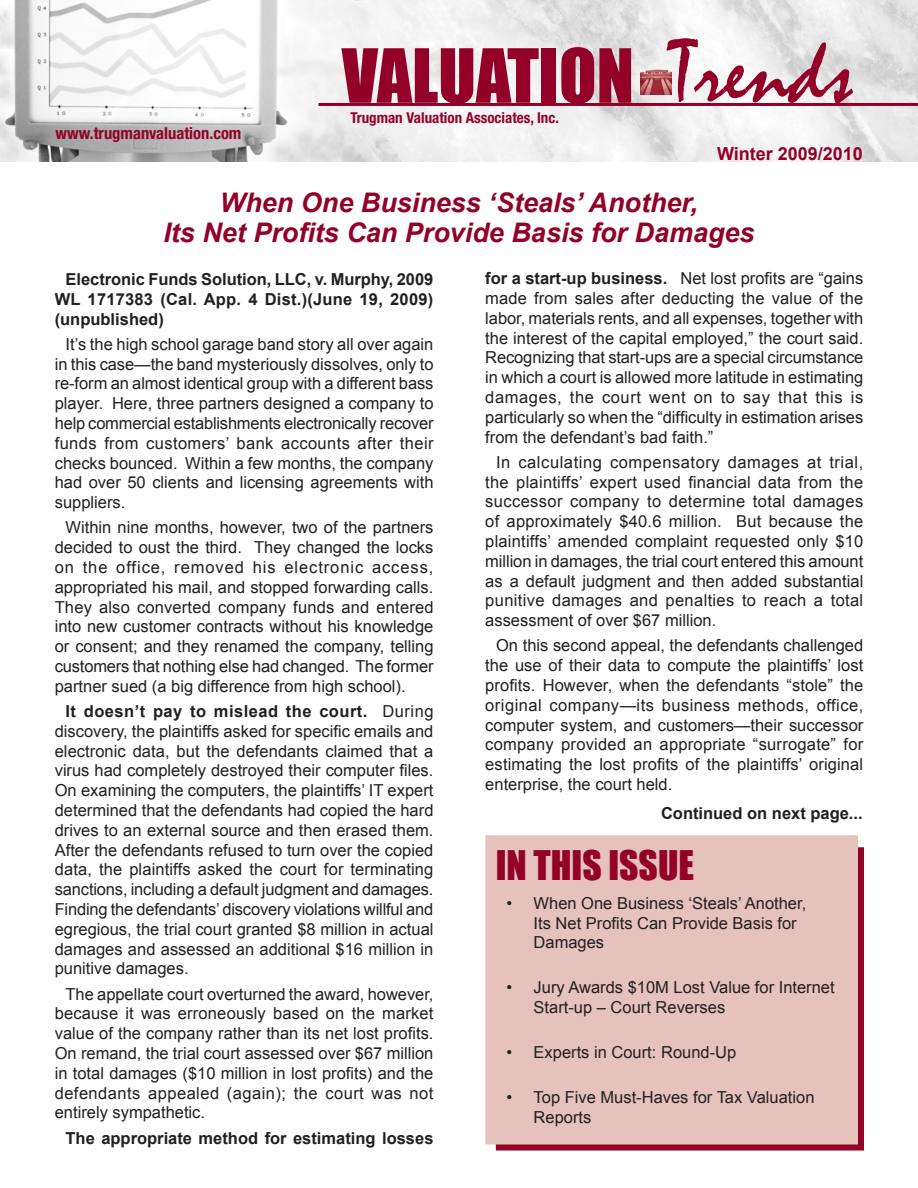
<style>
.page{position:relative;width:918px;height:1188px;background:#fff}
.page>*{position:absolute;margin:0;border:0;box-sizing:border-box;transform-origin:0 0}
.t1{font:90px "Mistral";color:#930128}
.t2{font:69px "Impact";color:#930128}
.t3{font:37.5px "Impact";color:#930128}
.Article_Head{font:italic 700 27px/30px "Arial";color:#930128;text-align:center}
.t4{font:700 18px "Arial";color:#930128}
.Body_text_w_indent{font:16.5px/19.8px "Arial";color:#231f20;text-align:justify}
.Body_text_w_indent-2{font:700 16.5px/19.8px "Arial";color:#231f20;text-align:justify}
.t5{font:700 condensed 16.5px "Helvetica Neue LT Std";color:#930128}
.t6{font:700 condensed 15px "Helvetica Neue LT Std";color:#930128}
.s1{font-weight:700}
</style>
<div class="page">
<img style="left:0;top:0;width:918px;height:162px">
<hr style="left:319px;top:103px;width:599px;height:3px;background:#930128">
<img style="left:641px;top:70px;width:30px;height:24px">
<div style="left:496px;top:847px;width:368px;height:303px;background:linear-gradient(to right,#930128,#930128);border:2px solid #930128"></div>
<div style="left:485px;top:835px;width:373px;height:309px;background:#e6c2bc;border:2px solid #e6c2bc"></div>
<p class="t5" style="left:56px;top:123px;width:187px">www.trugmanvaluation.com</p>
<p class="t2" style="left:342px;top:22px;width:294px">VALUATION</p>
<p class="t1" style="left:670px;top:19px;width:184px">Trends</p>
<p class="t6" style="left:351px;top:109px;width:210px">Trugman Valuation Associates, Inc.</p>
<p class="t4" style="left:717px;top:142px;width:147px">Winter 2009/2010</p>
<p class="Article_Head" style="left:163px;top:188px;width:593px">When One Business ‘Steals’ Another,<br>Its Net Profits Can Provide Basis for Damages</p>
<p class="Body_text_w_indent" style="left:485px;top:269px;width:380px"><span class="s1">for a start-up business.</span> Net lost profits are “gains made from sales after deducting the value of the labor, materials rents, and all expenses, together with the interest of the capital employed,” the court said.<br>Recognizing that start-ups are a special circumstance in which a court is allowed more latitude in estimating damages, the court went on to say that this is particularly so when the “difficulty in estimation arises from the defendant’s bad faith.”</p>
<p class="Body_text_w_indent" style="left:485px;top:452px;width:380px;text-indent:11px">In calculating compensatory damages at trial, the plaintiffs’ expert used financial data from the successor company to determine total damages of approximately $40.6 million. But because the plaintiffs’ amended complaint requested only $10 million in damages, the trial court entered this amount as a default judgment and then added substantial punitive damages and penalties to reach a total assessment of over $67 million.</p>
<p class="Body_text_w_indent" style="left:485px;top:636px;width:380px;text-indent:11px">On this second appeal, the defendants challenged the use of their data to compute the plaintiffs’ lost profits. However, when the defendants “stole” the original company—its business methods, office, computer system, and customers—their successor company provided an appropriate “surrogate” for estimating the lost profits of the plaintiffs’ original enterprise, the court held.</p>
<p class="Body_text_w_indent-2" style="left:55px;top:270px;width:380px;text-indent:11px">Electronic Funds Solution, LLC, v. Murphy, 2009<br>WL 1717383 (Cal. App. 4 Dist.)(June 19, 2009) (unpublished)</p>
<p class="Body_text_w_indent" style="left:55px;top:334px;width:380px;text-indent:11px">It’s the high school garage band story all over again in this case—the band mysteriously dissolves, only to re-form an almost identical group with a different bass player. Here, three partners designed a company to help commercial establishments electronically recover funds from customers’ bank accounts after their checks bounced. Within a few months, the company had over 50 clients and licensing agreements with suppliers.</p>
<p class="Body_text_w_indent" style="left:55px;top:518px;width:380px;text-indent:11px">Within nine months, however, two of the partners decided to oust the third. They changed the locks on the office, removed his electronic access, appropriated his mail, and stopped forwarding calls.<br>They also converted company funds and entered into new customer contracts without his knowledge or consent; and they renamed the company, telling customers that nothing else had changed. The former partner sued (a big difference from high school).</p>
<p class="Body_text_w_indent" style="left:55px;top:701px;width:380px;text-indent:11px"><span class="s1">It doesn’t pay to mislead the court.</span> During discovery, the plaintiffs asked for specific emails and electronic data, but the defendants claimed that a virus had completely destroyed their computer files.<br>On examining the computers, the plaintiffs’ IT expert determined that the defendants had copied the hard drives to an external source and then erased them.<br>After the defendants refused to turn over the copied data, the plaintiffs asked the court for terminating sanctions, including a default judgment and damages.<br>Finding the defendants’ discovery violations willful and egregious, the trial court granted $8 million in actual damages and assessed an additional $16 million in punitive damages.</p>
<p class="Body_text_w_indent" style="left:55px;top:984px;width:380px;text-indent:11px">The appellate court overturned the award, however, because it was erroneously based on the market value of the company rather than its net lost profits.<br>On remand, the trial court assessed over $67 million in total damages ($10 million in lost profits) and the defendants appealed (again); the court was not entirely sympathetic.</p>
<p class="Body_text_w_indent-2" style="left:66px;top:1128px;width:369px">The appropriate method for estimating losses</p>
<p class="Body_text_w_indent-2" style="left:661px;top:804px;width:203px">Continued on next page...</p>
<p class="t3" style="left:496px;top:836px;width:200px">IN THIS ISSUE</p>
<p class="Body_text_w_indent" style="left:534px;top:893px;width:274px;text-align:left;text-indent:-27px">• When One Business ‘Steals’ Another,<br>Its Net Profits Can Provide Basis for<br>Damages</p>
<p class="Body_text_w_indent" style="left:534px;top:978px;width:303px;text-indent:-27px">• Jury Awards $10M Lost Value for Internet<br>Start-up – Court Reverses</p>
<p class="Body_text_w_indent" style="left:507px;top:1043px;width:231px">• Experts in Court: Round-Up</p>
<p class="Body_text_w_indent" style="left:534px;top:1088px;width:282px;text-indent:-27px">• Top Five Must-Haves for Tax Valuation<br>Reports</p>
</div>
